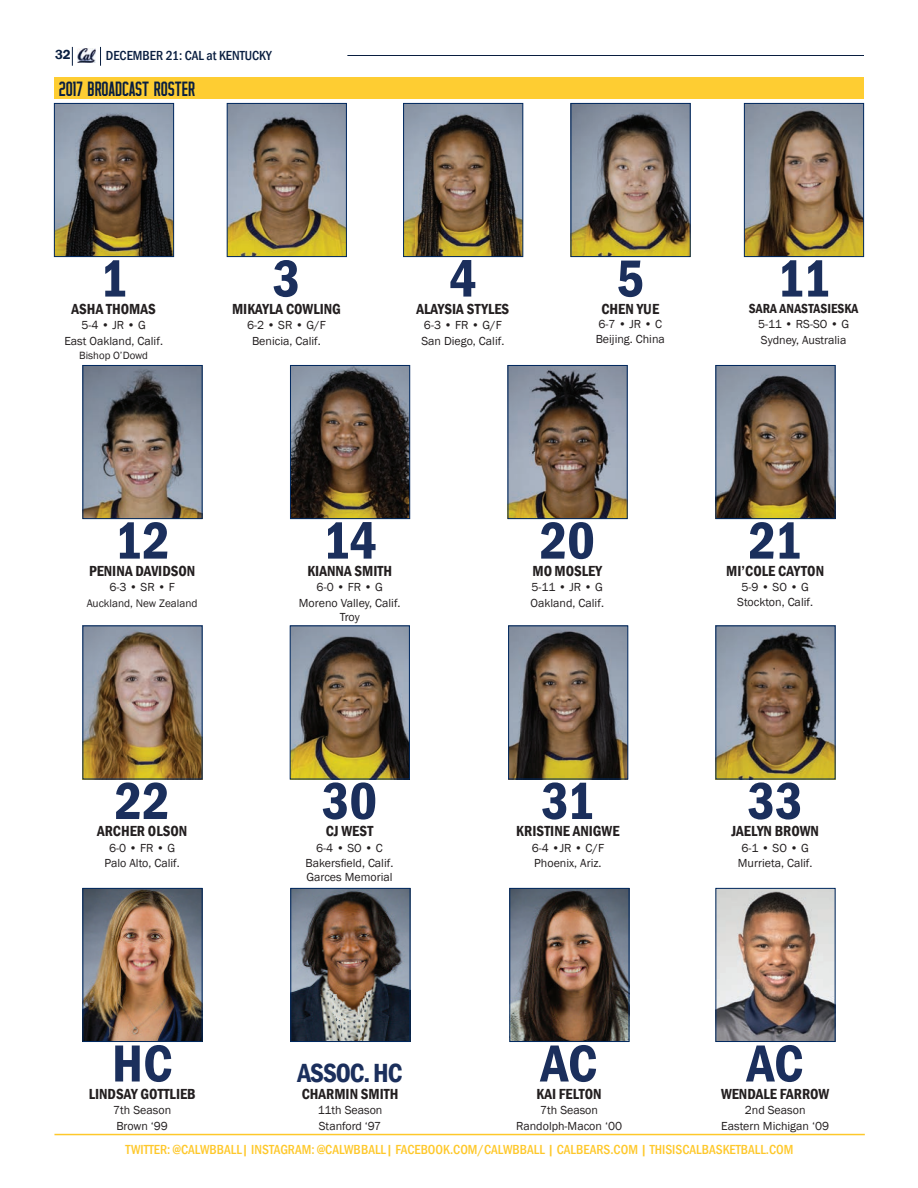
<style>
.page{position:relative;width:918px;height:1188px;background:#fff}
.page>*{position:absolute;margin:0;border:0;box-sizing:border-box;transform-origin:0 0}
.t1{font:600 condensed 54px "Franklin Gothic";letter-spacing:-.005em;color:#1b2f5c}
.t2{font:600 condensed 27px "Franklin Gothic";letter-spacing:-.04em;color:#1b2f5c}
.t3{font:18px "UA Sather";letter-spacing:-.025em;color:#091e40}
.t4{font:600 condensed 15px "Franklin Gothic";color:#231f20}
.t5{font:500 condensed 13.5px "Franklin Gothic";color:#fec82b}
.t6{font:500 condensed 13.5px "Franklin Gothic";color:#091e40}
.t7{font:600 condensed 13.5px "Franklin Gothic";color:#231f20}
.t8{font:600 13.5px "Franklin Gothic";color:#091e40}
.t9{font:12px/15.5px "Franklin Gothic";color:#231f20;text-align:center}
.t10{font:11.25px "Franklin Gothic";color:#231f20}
.t11{font:10.8px "Franklin Gothic";color:#231f20}
</style>
<div class="page">
<hr style="left:54px;top:1134px;width:811px;height:1px;background:#fec82b">
<img style="left:78px;top:48px;width:17px;height:15px">
<svg style="left:72px;top:47px;width:1px;height:19px"></svg>
<svg style="left:100px;top:47px;width:1px;height:19px"></svg>
<hr style="left:347px;top:55px;width:517px;height:1px;background:#091e40">
<img style="left:84px;top:890px;width:116px;height:150px">
<div style="left:82px;top:888px;width:120px;height:154px;border:1px solid #00285f"></div>
<img style="left:292px;top:890px;width:116px;height:150px">
<div style="left:290px;top:888px;width:120px;height:154px;border:1px solid #00285f"></div>
<img style="left:511px;top:890px;width:116px;height:150px">
<div style="left:509px;top:888px;width:120px;height:154px;border:1px solid #00285f"></div>
<img style="left:718px;top:890px;width:116px;height:150px">
<div style="left:716px;top:888px;width:120px;height:154px;border:1px solid #00285f"></div>
<img style="left:56px;top:105px;width:116px;height:150px">
<div style="left:54px;top:103px;width:120px;height:154px;border:1px solid #00285f"></div>
<img style="left:746px;top:105px;width:116px;height:150px">
<div style="left:744px;top:103px;width:120px;height:154px;border:1px solid #00285f"></div>
<img style="left:405px;top:105px;width:116px;height:150px">
<div style="left:403px;top:103px;width:120px;height:154px;border:1px solid #00285f"></div>
<img style="left:229px;top:105px;width:116px;height:150px">
<div style="left:227px;top:103px;width:120px;height:154px;border:1px solid #00285f"></div>
<img style="left:573px;top:105px;width:116px;height:150px">
<div style="left:571px;top:103px;width:120px;height:154px;border:1px solid #00285f"></div>
<img style="left:84px;top:367px;width:116px;height:150px">
<div style="left:82px;top:365px;width:120px;height:154px;border:1px solid #00285f"></div>
<img style="left:84px;top:628px;width:116px;height:149px">
<img style="left:292px;top:367px;width:116px;height:150px">
<div style="left:290px;top:365px;width:120px;height:154px;border:1px solid #00285f"></div>
<img style="left:510px;top:367px;width:116px;height:150px">
<div style="left:508px;top:365px;width:120px;height:154px;border:1px solid #00285f"></div>
<img style="left:718px;top:367px;width:116px;height:150px">
<div style="left:716px;top:365px;width:120px;height:154px;border:1px solid #00285f"></div>
<img style="left:292px;top:628px;width:116px;height:149px">
<div style="left:290px;top:626px;width:120px;height:153px;border:1px solid #00285f"></div>
<img style="left:510px;top:628px;width:116px;height:149px">
<div style="left:508px;top:626px;width:120px;height:153px;border:1px solid #00285f"></div>
<img style="left:718px;top:628px;width:116px;height:149px">
<div style="left:54px;top:78px;width:810px;height:21px;background:#fecd32"></div>
<p class="t8" style="left:55px;top:47px;width:17px">32</p>
<p class="t6" style="left:106px;top:47px;width:167px">DECEMBER 21: CAL at KENTUCKY</p>
<h3 class="t3" style="left:59px;top:79px;width:138px">2017 BROADCAST ROSTER</h3>
<h1 class="t1" style="left:100px;top:242px;width:29px">1</h1>
<p class="t4" style="left:72px;top:299px;width:86px">ASHA THOMAS</p>
<p class="t9" style="left:64px;top:318px;width:100px">5-4 • JR • G<br>East Oakland, Calif.</p>
<p class="t11" style="left:79px;top:349px;width:70px">Bishop O’Dowd</p>
<h1 class="t1" style="left:273px;top:242px;width:29px">3</h1>
<p class="t4" style="left:232px;top:299px;width:110px">MIKAYLA COWLING</p>
<p class="t9" style="left:247px;top:318px;width:80px">6-2 • SR • G/F<br>Benicia, Calif.</p>
<h1 class="t1" style="left:449px;top:242px;width:29px">4</h1>
<p class="t4" style="left:416px;top:299px;width:94px">ALAYSIA STYLES</p>
<p class="t9" style="left:421px;top:318px;width:84px;text-align:left">6-3 • FR • G/F<br>San Diego, Calif.</p>
<h1 class="t1" style="left:616px;top:242px;width:29px">5</h1>
<p class="t4" style="left:601px;top:299px;width:59px">CHEN YUE</p>
<p class="t9" style="left:596px;top:317px;width:71px;text-align:left">6-7 • JR • C<br>Beijing. China</p>
<h1 class="t1" style="left:777px;top:242px;width:55px">11</h1>
<p class="t7" style="left:749px;top:299px;width:111px">SARA ANASTASIESKA</p>
<p class="t9" style="left:758px;top:317px;width:93px;text-align:left">5-11 • RS-SO • G<br>Sydney, Australia</p>
<h1 class="t1" style="left:115px;top:505px;width:57px">12</h1>
<h1 class="t1" style="left:323px;top:505px;width:56px">14</h1>
<h1 class="t1" style="left:540px;top:505px;width:57px">20</h1>
<h1 class="t1" style="left:749px;top:505px;width:55px">21</h1>
<p class="t4" style="left:89px;top:561px;width:108px">PENINA DAVIDSON</p>
<p class="t9" style="left:110px;top:580px;width:67px">6-3 • SR • F</p>
<p class="t10" style="left:87px;top:596px;width:112px">Auckland, New Zealand</p>
<p class="t4" style="left:307px;top:561px;width:86px">KIANNA SMITH</p>
<p class="t9" style="left:299px;top:580px;width:103px;line-height:15px">6-0 • FR • G<br>Moreno Valley, Calif.<br>Troy</p>
<p class="t4" style="left:533px;top:561px;width:71px">MOMOSLEY</p>
<p class="t9" style="left:531px;top:580px;width:75px;text-align:left">5-11 • JR • G<br>Oakland, Calif.</p>
<p class="t4" style="left:726px;top:561px;width:99px">MI’COLE CAYTON</p>
<p class="t9" style="left:737px;top:580px;width:77px;line-height:14.4px">5-9 • SO • G<br>Stockton, Calif.</p>
<h1 class="t1" style="left:115px;top:765px;width:57px">22</h1>
<h1 class="t1" style="left:322px;top:765px;width:57px">30</h1>
<h1 class="t1" style="left:541px;top:765px;width:54px">31</h1>
<h1 class="t1" style="left:748px;top:765px;width:57px">33</h1>
<p class="t4" style="left:97px;top:821px;width:92px">ARCHER OLSON</p>
<p class="t9" style="left:105px;top:840px;width:77px">6-0 • FR • G<br>Palo Alto, Calif.</p>
<p class="t4" style="left:326px;top:821px;width:49px">CJ WEST</p>
<p class="t9" style="left:306px;top:840px;width:89px;line-height:15px">6-4 • SO • C<br>Bakersfield, Calif.<br>Garces Memorial</p>
<p class="t4" style="left:516px;top:821px;width:105px">KRISTINE ANIGWE</p>
<p class="t9" style="left:532px;top:840px;width:74px;text-align:left">6-4 •JR • C/F<br>Phoenix, Ariz.</p>
<p class="t4" style="left:731px;top:821px;width:89px">JAELYN BROWN</p>
<p class="t9" style="left:738px;top:840px;width:76px">6-1 • SO • G<br>Murrieta, Calif.</p>
<h1 class="t1" style="left:112px;top:1027px;width:62px">HC</h1>
<p class="t4" style="left:89px;top:1084px;width:108px">LINDSAY GOTTLIEB</p>
<p class="t9" style="left:113px;top:1103px;width:59px;text-align:left">7th Season<br>Brown ‘99</p>
<h2 class="t2" style="left:298px;top:1054px;width:106px">ASSOC. HC</h2>
<p class="t4" style="left:302px;top:1084px;width:98px">CHARMIN SMITH</p>
<p class="t9" style="left:318px;top:1103px;width:66px;text-align:left">11th Season<br>Stanford ‘97</p>
<h1 class="t1" style="left:541px;top:1027px;width:58px">AC</h1>
<p class="t4" style="left:536px;top:1084px;width:67px">KAI FELTON</p>
<p class="t9" style="left:516px;top:1103px;width:108px">7th Season<br>Randolph-Macon ‘00</p>
<h1 class="t1" style="left:747px;top:1027px;width:58px">AC</h1>
<p class="t4" style="left:721px;top:1084px;width:110px">WENDALE FARROW</p>
<p class="t9" style="left:721px;top:1103px;width:109px">2nd Season<br>Eastern Michigan ‘09</p>
<p class="t5" style="left:125px;top:1140px;width:670px">TWITTER: @CALWBBALL| INSTAGRAM: @CALWBBALL| FACEBOOK.COM/CALWBBALL | CALBEARS.COM | THISISCALBASKETBALL.COM</p>
</div>
